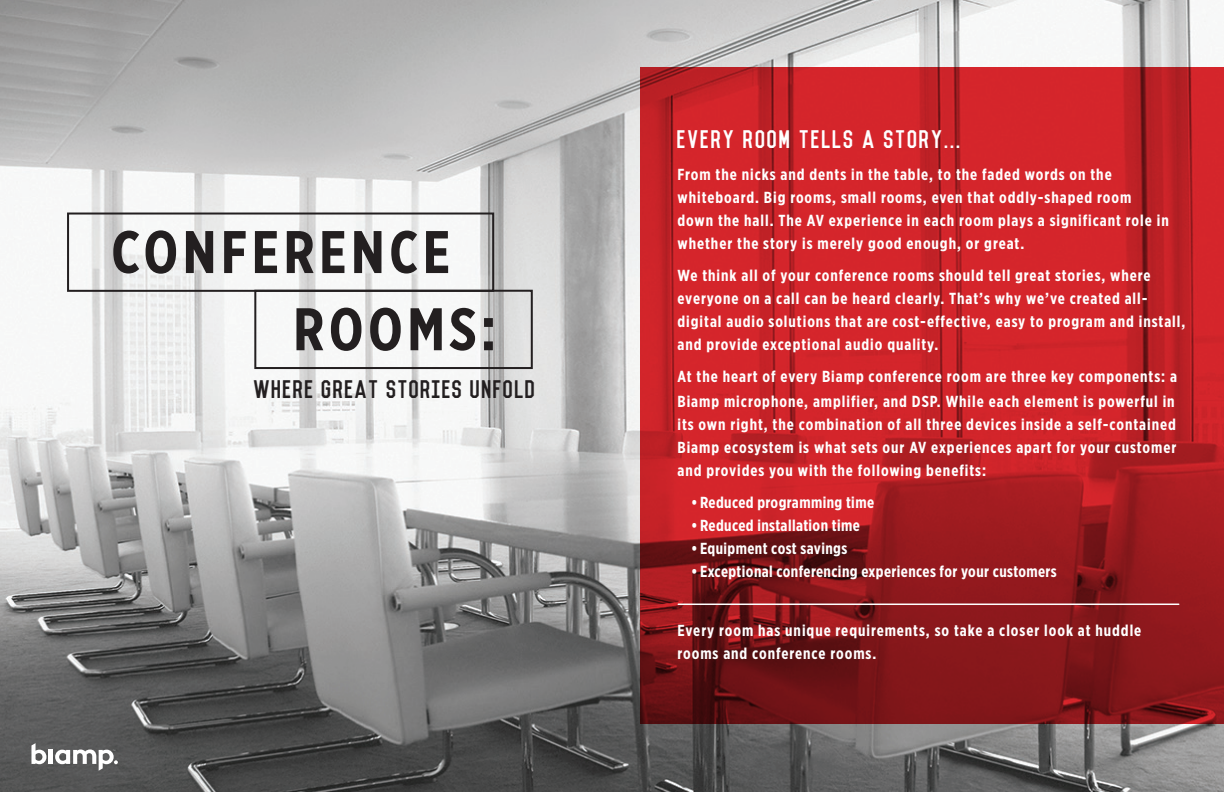
<style>
.page{position:relative;width:1224px;height:792px;background:#fff}
.page>*{position:absolute;margin:0;border:0;box-sizing:border-box;transform-origin:0 0}
.t1{font:700 60px "Gotham X Narrow";letter-spacing:.075em;color:#231f20}
.intro{font:23.4px "Vincent";letter-spacing:.03em;color:#231f20}
.intro-2{font:23.4px "Vincent";letter-spacing:.05em;color:#fff}
.intro-3{font:700 16px/23px "Gotham X Narrow";letter-spacing:.06em;color:#fff}
.copy{font:700 16px "Gotham X Narrow";letter-spacing:.025em;color:#fff}
</style>
<div class="page">
<img style="left:0;top:0;width:1224px;height:792px">
<div style="left:67px;top:213px;width:427px;height:79px;border:2px solid #231f20"></div>
<div style="left:254px;top:290px;width:279px;height:79px;border:2px solid #231f20"></div>
<svg style="left:31px;top:743px;width:15px;height:21px"></svg>
<hr style="left:49px;top:750px;width:4px;height:14px;background:#fff">
<svg style="left:55px;top:749px;width:63px;height:22px"></svg>
<svg style="left:641px;top:68px;width:583px;height:656px"></svg>
<hr style="left:678px;top:604px;width:501px;height:1px;background:#fff">
<p class="t1" style="left:111px;top:215px;width:340px">CONFERENCE</p>
<p class="t1" style="left:293px;top:292px;width:204px">ROOMS:</p>
<p class="intro" style="left:255px;top:379px;width:283px">WHERE GREAT STORIES UNFOLD</p>
<p class="intro-2" style="left:678px;top:129px;width:285px">EVERY ROOM TELLS A STORY...</p>
<p class="intro-3" style="left:678px;top:163px;width:493px">From the nicks and dents in the table, to the faded words on the whiteboard. Big rooms, small rooms, even that oddly-shaped room down the hall. The AV experience in each room plays a significant role in whether the story is merely good enough, or great.</p>
<p class="intro-3" style="left:678px;top:264px;width:509px">We think all of your conference rooms should tell great stories, where everyone on a call can be heard clearly. That’s why we’ve created all&shy;digital audio solutions that are cost-effective, easy to program and install, and provide exceptional audio quality.</p>
<p class="intro-3" style="left:678px;top:364px;width:501px;line-height:25px">At the heart of every Biamp conference room are three key components: a<br>Biamp microphone, amplifier, and DSP. While each element is powerful in</p>
<p class="intro-3" style="left:678px;top:413px;width:500px;text-align:justify">its own right, the combination of all three devices inside a self-contained Biamp ecosystem is what sets our AV experiences apart for your customer and provides you with the following benefits:</p>
<p class="copy" style="left:691px;top:492px;width:185px">• Reduced programming time</p>
<p class="copy" style="left:691px;top:515px;width:170px">• Reduced installation time</p>
<p class="copy" style="left:691px;top:538px;width:158px">• Equipment cost savings</p>
<p class="copy" style="left:691px;top:561px;width:367px">• Exceptional conferencing experiences for your customers</p>
<p class="intro-3" style="left:678px;top:619px;width:465px">Every room has unique requirements, so take a closer look at huddle rooms and conference rooms.</p>
</div>
